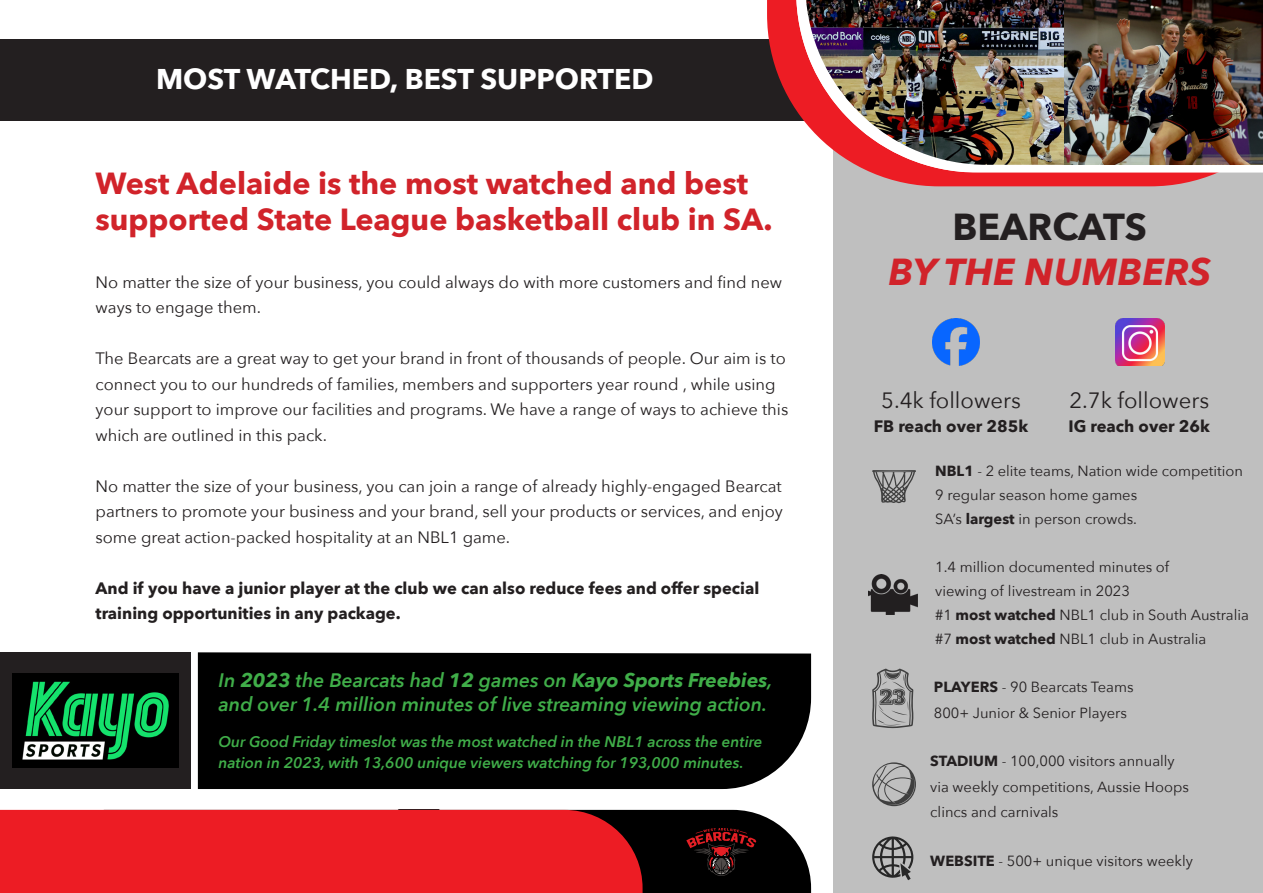
<style>
.page{position:relative;width:1263px;height:893px;background:#fff}
.page>*{position:absolute;margin:0;border:0;box-sizing:border-box;transform-origin:0 0}
.t1{font:italic 700 37.5px "Avenir Next";color:#d1232a}
.t2{font:700 37.5px "Avenir Next";color:#231f20}
.t3{font:700 30.45px/36px "Avenir Next";color:#d1232a}
.t4{font:700 28.5px "Avenir Next";color:#fff}
.t5{font:22.05px "Avenir Next";color:#231f20}
.t6{font:italic 600 19.5px "Avenir Next";color:#40ae49}
.t7{font:16.5px/25.5px "Avenir Next";color:#231f20}
.t8{font:700 16.5px/25.5px "Avenir Next";color:#231f20}
.t9{font:italic 600 15.3px/21px "Avenir Next";color:#40ae49}
.t10{font:14.7px "Avenir Next";color:#231f20}
.s1{font-weight:700}
</style>
<div class="page">
<div style="left:833px;top:186px;width:430px;height:707px;background:#bfbfbf"></div>
<div style="left:0;top:39px;width:1263px;height:82px;background:#231f20"></div>
<svg style="left:642px;top:810px;width:169px;height:83px;background:#1f1f1f"></svg>
<div style="left:0;top:810px;width:642px;height:83px;background:#ed1c24"></div>
<svg style="left:686px;top:828px;width:70px;height:48px;background:#2e0d0e"></svg>
<svg style="left:767px;top:0;width:496px;height:186px;fill:#ed1c24"></svg>
<svg style="left:796px;top:0;width:467px;height:172px"></svg>
<img style="left:806px;top:0;width:259px;height:165px">
<img style="left:1065px;top:0;width:198px;height:165px">
<img style="left:1116px;top:319px;width:49px;height:47px">
<svg style="left:872px;top:836px;width:41px;height:44px;background:#828282"></svg>
<svg style="left:872px;top:762px;width:44px;height:44px;background:#9d9d9d"></svg>
<svg style="left:872px;top:669px;width:41px;height:59px;background:#969696"></svg>
<svg style="left:872px;top:470px;width:44px;height:33px"></svg>
<div style="left:0;top:652px;width:190px;height:137px;background:#231f20"></div>
<img style="left:12px;top:674px;width:167px;height:94px">
<div style="left:198px;top:652px;width:613px;height:137px;background:#000"></div>
<img style="left:932px;top:319px;width:48px;height:47px">
<img style="left:869px;top:575px;width:49px;height:40px">
<p class="t4" style="left:156px;top:54px;width:499px">MOST WATCHED, BEST SUPPORTED</p>
<p class="t3" style="left:96px;top:165px;width:678px">West Adelaide is the most watched and best supported State League basketball club in SA.</p>
<p class="t7" style="left:96px;top:268px;width:688px">No matter the size of your business, you could always do with more customers and find new ways to engage them.</p>
<p class="t7" style="left:96px;top:345px;width:694px">The Bearcats are a great way to get your brand in front of thousands of people. Our aim is to connect you to our hundreds of families, members and supporters year round , while using your support to improve our facilities and programs. We have a range of ways to achieve this which are outlined in this pack.</p>
<p class="t7" style="left:96px;top:472px;width:689px;text-align:justify">No matter the size of your business, you can join a range of already highly-engaged Bearcat partners to promote your business and your brand, sell your products or services, and enjoy some great action-packed hospitality at an NBL1 game.</p>
<p class="t8" style="left:96px;top:575px;width:665px">And if you have a junior player at the club we can also reduce fees and offer special training opportunities in any package.</p>
<p class="t6" style="left:218px;top:663px;width:556px">In <span class="s1">2023</span> the Bearcats had <span class="s1">12</span> games on <span class="s1">Kayo Sports Freebies</span>,</p>
<p class="t6" style="left:218px;top:687px;width:550px">and over 1.4 million minutes of live streaming viewing action.</p>
<p class="t9" style="left:218px;top:731px;width:545px">Our Good Friday timeslot was the most watched in the NBL1 across the entire nation in 2023, with 13,600 unique viewers watching for 193,000 minutes.</p>
<p class="t2" style="left:952px;top:195px;width:196px">BEARCATS</p>
<p class="t1" style="left:888px;top:240px;width:324px">BY THE NUMBERS</p>
<p class="t5" style="left:881px;top:382px;width:141px">5.4k followers</p>
<p class="t8" style="left:874px;top:414px;width:156px">FB reach over 285k</p>
<p class="t5" style="left:1069px;top:382px;width:141px">2.7k followers</p>
<p class="t8" style="left:1068px;top:414px;width:143px">IG reach over 26k</p>
<p class="t10" style="left:935px;top:458px;width:309px"><span class="s1">NBL1</span> - 2 elite teams, Nation wide competition</p>
<p class="t10" style="left:935px;top:482px;width:203px">9 regular season home games</p>
<p class="t10" style="left:935px;top:506px;width:203px">SA’s <span class="s1">largest</span> in person crowds.</p>
<p class="t10" style="left:935px;top:554px;width:235px">1.4 million documented minutes of</p>
<p class="t10" style="left:935px;top:578px;width:196px">viewing of livestream in 2023</p>
<p class="t10" style="left:935px;top:602px;width:315px">#1 <span class="s1">most watched</span> NBL1 club in South Australia</p>
<p class="t10" style="left:935px;top:626px;width:272px">#7 <span class="s1">most watched</span> NBL1 club in Australia</p>
<p class="t10" style="left:934px;top:675px;width:201px"><span class="s1">PLAYERS</span> - 90 Bearcats Teams</p>
<p class="t10" style="left:934px;top:700px;width:195px">800+ Junior &amp; Senior Players</p>
<p class="t10" style="left:930px;top:749px;width:246px"><span class="s1">STADIUM</span> - 100,000 visitors annually</p>
<p class="t10" style="left:930px;top:774px;width:260px">via weekly competitions, Aussie Hoops</p>
<p class="t10" style="left:930px;top:800px;width:130px">clincs and carnivals</p>
<p class="t10" style="left:930px;top:848px;width:264px"><span class="s1">WEBSITE</span> - 500+ unique visitors weekly</p>
</div>
